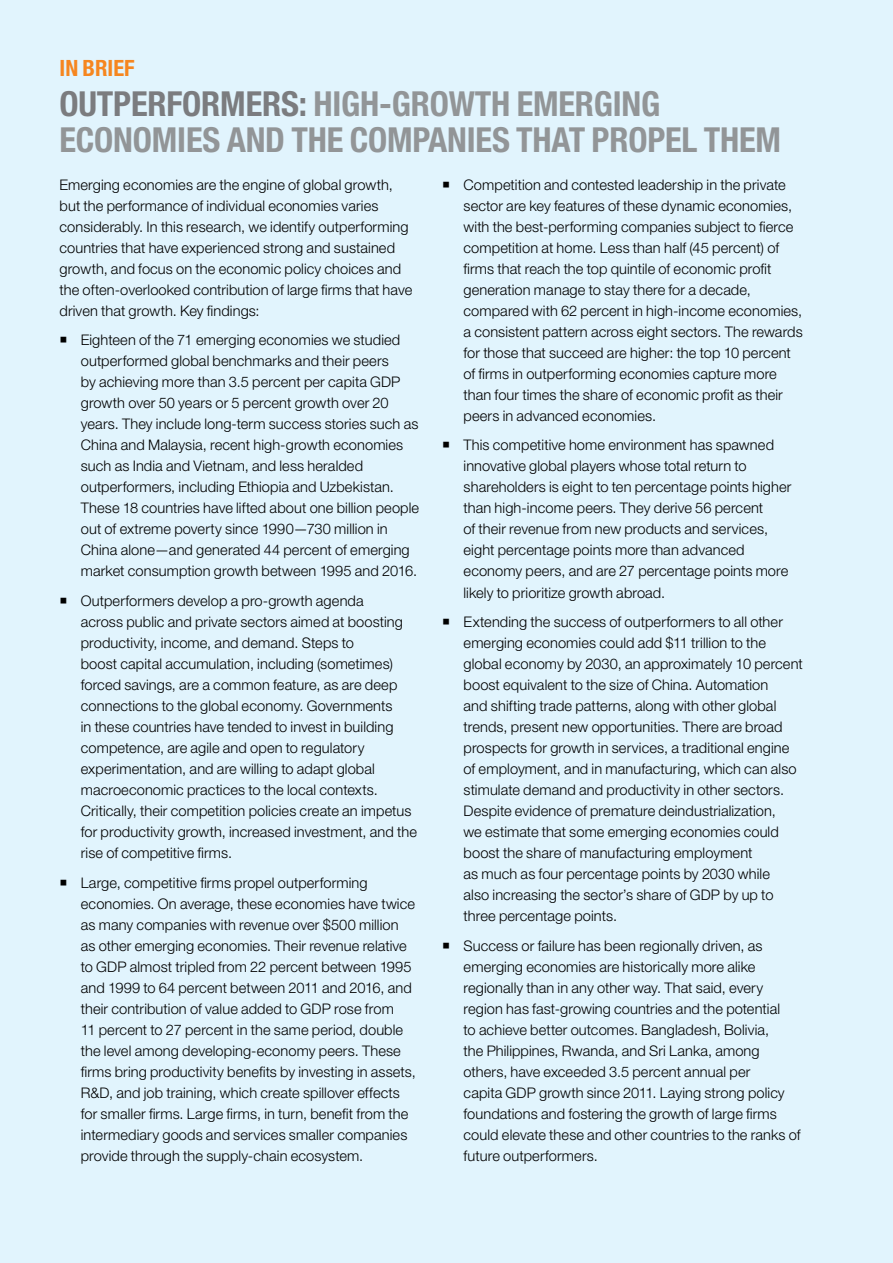
<style>
.page{position:relative;width:893px;height:1263px;background:#e1f4fd}
.page>*{position:absolute;margin:0;border:0;box-sizing:border-box;transform-origin:0 0}
.t1{font:700 condensed 34.5px/36px "Helvetica Neue LT Std";letter-spacing:-.005em;color:#929597}
.t2{font:700 condensed 22.5px "Helvetica Neue LT Std";color:#f6861f}
.t3{font:300 14.7px/21px "Helvetica Neue LT Std";letter-spacing:.005em;color:#000}
.s1{color:#7b7c7f}
</style>
<div class="page">
<h2 class="t2" style="left:60px;top:54px;width:77px">IN BRIEF</h2>
<h1 class="t1" style="left:60px;top:85px;width:723px"><span class="s1">OUTPERFORMERS:</span> HIGH-GROWTH EMERGING<br>ECONOMIES AND THE COMPANIES THAT PROPEL THEM</h1>
<p class="t3" style="left:60px;top:174px;width:354px">Emerging economies are the engine of global growth, but the performance of individual economies varies considerably. In this research, we identify outperforming countries that have experienced strong and sustained growth, and focus on the economic policy choices and the often-overlooked contribution of large firms that have driven that growth. Key findings:</p>
<p class="t3" style="left:81px;top:329px;width:340px">Eighteen of the 71 emerging economies we studied outperformed global benchmarks and their peers<br>by achieving more than 3.5 percent per capita GDP growth over 50 years or 5 percent growth over 20 years. They include long-term success stories such as China and Malaysia, recent high-growth economies such as India and Vietnam, and less heralded outperformers, including Ethiopia and Uzbekistan.<br>These 18 countries have lifted about one billion people out of extreme poverty since 1990—730 million in China alone—and generated 44 percent of emerging market consumption growth between 1995 and 2016.</p>
<p class="t3" style="left:81px;top:590px;width:338px">Outperformers develop a pro-growth agenda<br>across public and private sectors aimed at boosting productivity, income, and demand. Steps to<br>boost capital accumulation, including (sometimes) forced savings, are a common feature, as are deep connections to the global economy. Governments<br>in these countries have tended to invest in building competence, are agile and open to regulatory experimentation, and are willing to adapt global macroeconomic practices to the local contexts.<br>Critically, their competition policies create an impetus for productivity growth, increased investment, and the rise of competitive firms.</p>
<p class="t3" style="left:81px;top:871px;width:336px">Large, competitive firms propel outperforming economies. On average, these economies have twice as many companies with revenue over $500 million as other emerging economies. Their revenue relative to GDP almost tripled from 22 percent between 1995 and 1999 to 64 percent between 2011 and 2016, and their contribution of value added to GDP rose from<br>11 percent to 27 percent in the same period, double the level among developing-economy peers. These firms bring productivity benefits by investing in assets, R&amp;D, and job training, which create spillover effects for smaller firms. Large firms, in turn, benefit from the intermediary goods and services smaller companies provide through the supply-chain ecosystem.</p>
<p class="t3" style="left:463px;top:174px;width:341px">Competition and contested leadership in the private sector are key features of these dynamic economies, with the best-performing companies subject to fierce competition at home. Less than half (45 percent) of firms that reach the top quintile of economic profit generation manage to stay there for a decade, compared with 62 percent in high-income economies, a consistent pattern across eight sectors. The rewards for those that succeed are higher: the top 10 percent of firms in outperforming economies capture more than four times the share of economic profit as their peers in advanced economies.</p>
<p class="t3" style="left:464px;top:434px;width:329px">This competitive home environment has spawned innovative global players whose total return to shareholders is eight to ten percentage points higher than high-income peers. They derive 56 percent<br>of their revenue from new products and services, eight percentage points more than advanced economy peers, and are 27 percentage points more likely to prioritize growth abroad.</p>
<p class="t3" style="left:464px;top:611px;width:341px">Extending the success of outperformers to all other emerging economies could add $11 trillion to the global economy by 2030, an approximately 10 percent boost equivalent to the size of China. Automation<br>and shifting trade patterns, along with other global trends, present new opportunities. There are broad prospects for growth in services, a traditional engine of employment, and in manufacturing, which can also stimulate demand and productivity in other sectors.<br>Despite evidence of premature deindustrialization,<br>we estimate that some emerging economies could boost the share of manufacturing employment<br>as much as four percentage points by 2030 while<br>also increasing the sector’s share of GDP by up to three percentage points.</p>
<p class="t3" style="left:464px;top:934px;width:338px">Success or failure has been regionally driven, as emerging economies are historically more alike regionally than in any other way. That said, every region has fast-growing countries and the potential<br>to achieve better outcomes. Bangladesh, Bolivia,<br>the Philippines, Rwanda, and Sri Lanka, among others, have exceeded 3.5 percent annual per<br>capita GDP growth since 2011. Laying strong policy foundations and fostering the growth of large firms could elevate these and other countries to the ranks of future outperformers.</p>
</div>
